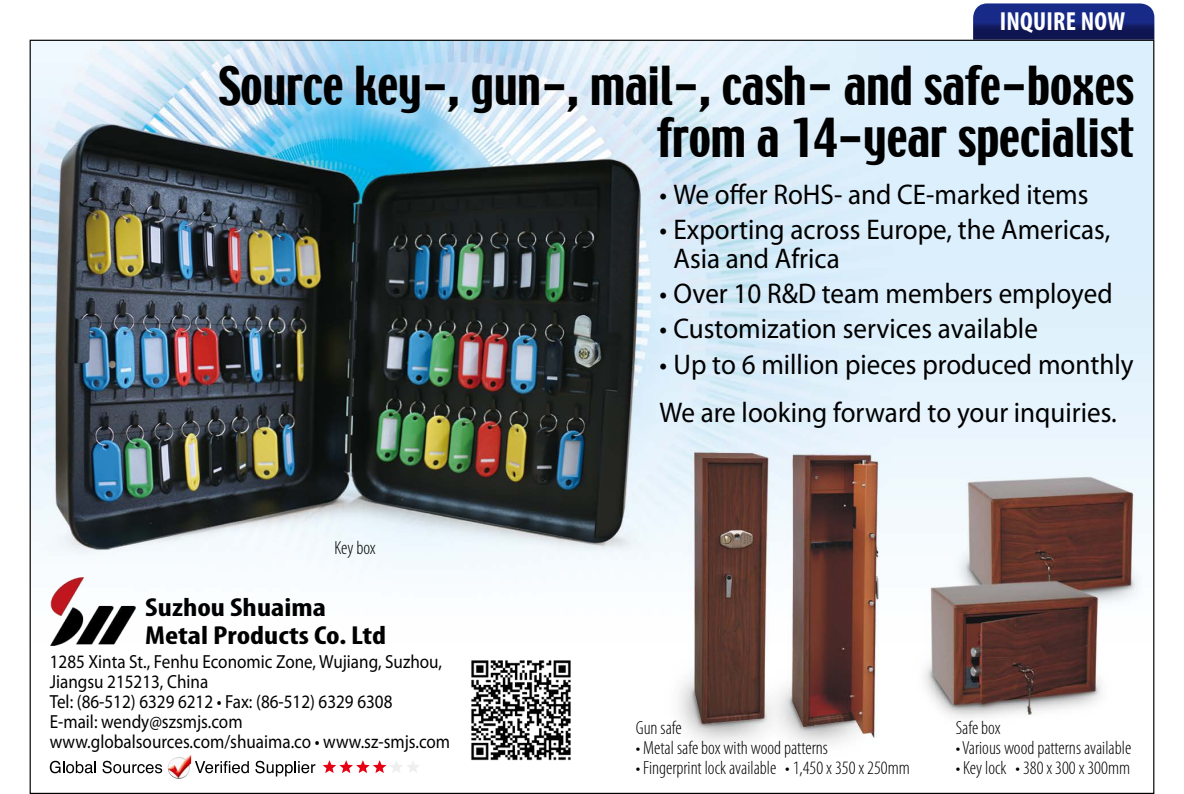
<style>
.page{position:relative;width:1184px;height:794px;background:#fff}
.page>*{position:absolute;margin:0;border:0;box-sizing:border-box;transform-origin:0 0}
.t1{font:47.5px/52.2px "Techno";color:#000;text-align:right}
.t2{font:28.5px/28.5px "Myriad Pro";color:#000;scale:.95 1}
.t3{font:700 condensed 26.25px "Myriad Pro";letter-spacing:.01em;color:#fff}
.t4{font:700 condensed 26px/28.5px "Myriad Pro";color:#000;scale:1.2 1}
.t5{font:19px/20.2px "Myriad Pro";color:#000;scale:.9 1}
.t6{font:300 condensed 19px "Myriad Pro";color:#000}
</style>
<div class="page">
<svg style="left:973px;top:3px;width:181px;height:37px;background:#1b2875"></svg>
<img style="left:32px;top:42px;width:1120px;height:735px">
<svg style="left:50px;top:760px;width:46px;height:13px"></svg>
<svg style="left:102px;top:760px;width:60px;height:13px"></svg>
<svg style="left:195px;top:761px;width:54px;height:12px"></svg>
<svg style="left:255px;top:760px;width:60px;height:16px"></svg>
<img style="left:168px;top:754px;width:23px;height:25px">
<svg style="left:323px;top:760px;width:97px;height:13px"></svg>
<div style="left:457px;top:646px;width:128px;height:128px;background:#fff"></div>
<img style="left:471px;top:660px;width:100px;height:101px">
<img style="left:50px;top:571px;width:94px;height:75px">
<p class="t3" style="left:999px;top:5px;width:127px">INQUIRE NOW</p>
<h1 class="t1" style="left:219px;top:62px;width:917px">Source key-, gun-, mail-, cash- and safe-boxes from a 14-year specialist</h1>
<p class="t2" style="left:659px;top:180px;width:453px">• We offer RoHS- and CE-marked items</p>
<p class="t2" style="left:673px;top:215px;width:461px;text-indent:-14px">• Exporting across Europe, the Americas,<br>Asia and Africa</p>
<p class="t2" style="left:659px;top:279px;width:478px">• Over 10 R&amp;D team members employed</p>
<p class="t2" style="left:659px;top:314px;width:400px">• Customization services available</p>
<p class="t2" style="left:659px;top:339px;width:500px;line-height:48.8px">• Up to 6 million pieces produced monthly<br>We are looking forward to your inquiries.</p>
<p class="t6" style="left:334px;top:536px;width:43px">Key box</p>
<p class="t4" style="left:145px;top:592px;width:202px">Suzhou Shuaima<br>Metal Products Co. Ltd</p>
<p class="t5" style="left:50px;top:651px;width:446px">1285 Xinta St., Fenhu Economic Zone, Wujiang, Suzhou, Jiangsu 215213, China<br>Tel: (86-512) 6329 6212 • Fax: (86-512) 6329 6308<br>E-mail: wendy@szsmjs.com www.globalsources.com/shuaima.co • www.sz-smjs.com</p>
<p class="t6" style="left:635px;top:716px;width:48px">Gun safe</p>
<p class="t6" style="left:635px;top:736px;width:194px">• Metal safe box with wood patterns</p>
<p class="t6" style="left:635px;top:756px;width:276px">• Fingerprint lock available • 1,450 x 350 x 250mm</p>
<p class="t6" style="left:955px;top:716px;width:46px">Safe box</p>
<p class="t6" style="left:955px;top:736px;width:177px">• Various wood patterns available</p>
<p class="t6" style="left:955px;top:756px;width:176px">• Key lock • 380 x 300 x 300mm</p>
</div>
